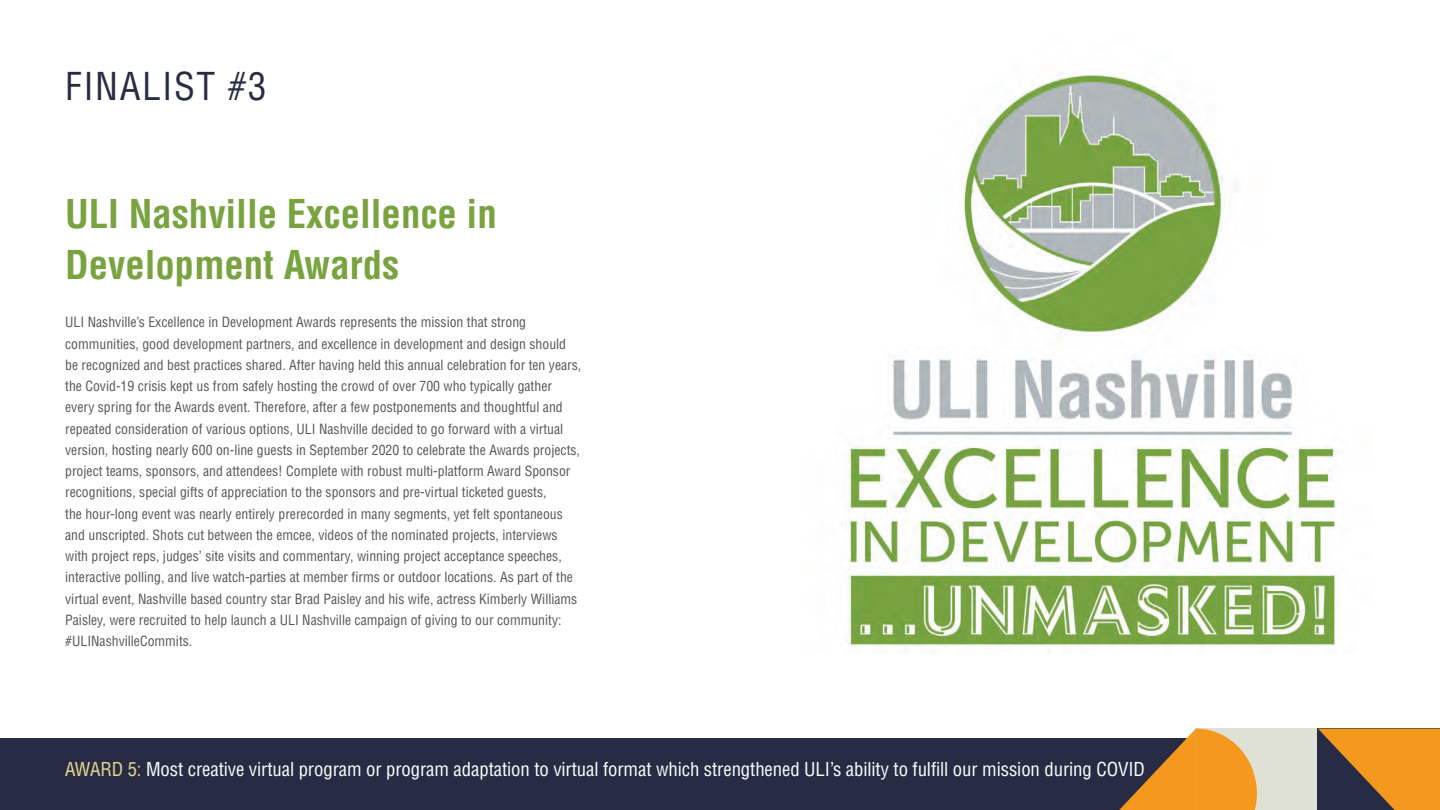
<style>
.page{position:relative;width:1440px;height:810px;background:#fff}
.page>*{position:absolute;margin:0;border:0;box-sizing:border-box;transform-origin:0 0}
.t1{font:700 condensed 38.75px/51.2px "Helvetica LT Std";color:#79a33f}
.t2{font:condensed 37.5px "Helvetica LT Std";letter-spacing:.04em;color:#272c44}
.t3{font:condensed 18.75px "Helvetica LT Std";letter-spacing:-.005em;color:#fff}
.t4{font:condensed 13.75px/21.2px "Helvetica LT Std";color:#535759}
.s1{color:#e6d890}
</style>
<div class="page">
<div style="left:0;top:738px;width:1440px;height:72px;background:#272c44"></div>
<div style="left:1196px;top:729px;width:122px;height:81px;background:#dee1d3"></div>
<svg style="left:1318px;top:729px;width:122px;height:81px"></svg>
<svg style="left:1119px;top:729px;width:138px;height:81px"></svg>
<img style="left:841px;top:73px;width:499px;height:581px">
<h2 class="t2" style="left:65px;top:62px;width:203px">FINALIST #3</h2>
<h1 class="t1" style="left:65px;top:188px;width:433px">ULI Nashville Excellence in<br>Development Awards</h1>
<p class="t4" style="left:65px;top:312px;width:518px">ULI Nashville’s Excellence in Development Awards represents the mission that strong communities, good development partners, and excellence in development and design should be recognized and best practices shared. After having held this annual celebration for ten years, the Covid-19 crisis kept us from safely hosting the crowd of over 700 who typically gather every spring for the Awards event. Therefore, after a few postponements and thoughtful and repeated consideration of various options, ULI Nashville decided to go forward with a virtual version, hosting nearly 600 on-line guests in September 2020 to celebrate the Awards projects, project teams, sponsors, and attendees! Complete with robust multi-platform Award Sponsor recognitions, special gifts of appreciation to the sponsors and pre-virtual ticketed guests,<br>the hour-long event was nearly entirely prerecorded in many segments, yet felt spontaneous and unscripted. Shots cut between the emcee, videos of the nominated projects, interviews with project reps, judges’ site visits and commentary, winning project acceptance speeches, interactive polling, and live watch-parties at member firms or outdoor locations. As part of the virtual event, Nashville based country star Brad Paisley and his wife, actress Kimberly Williams Paisley, were recruited to help launch a ULI Nashville campaign of giving to our community: #ULINashvilleCommits.</p>
<h3 class="t3" style="left:65px;top:757px;width:1081px"><span class="s1">AWARD 5:</span> Most creative virtual program or program adaptation to virtual format which strengthened ULI’s ability to fulfill our mission during COVID</h3>
</div>
